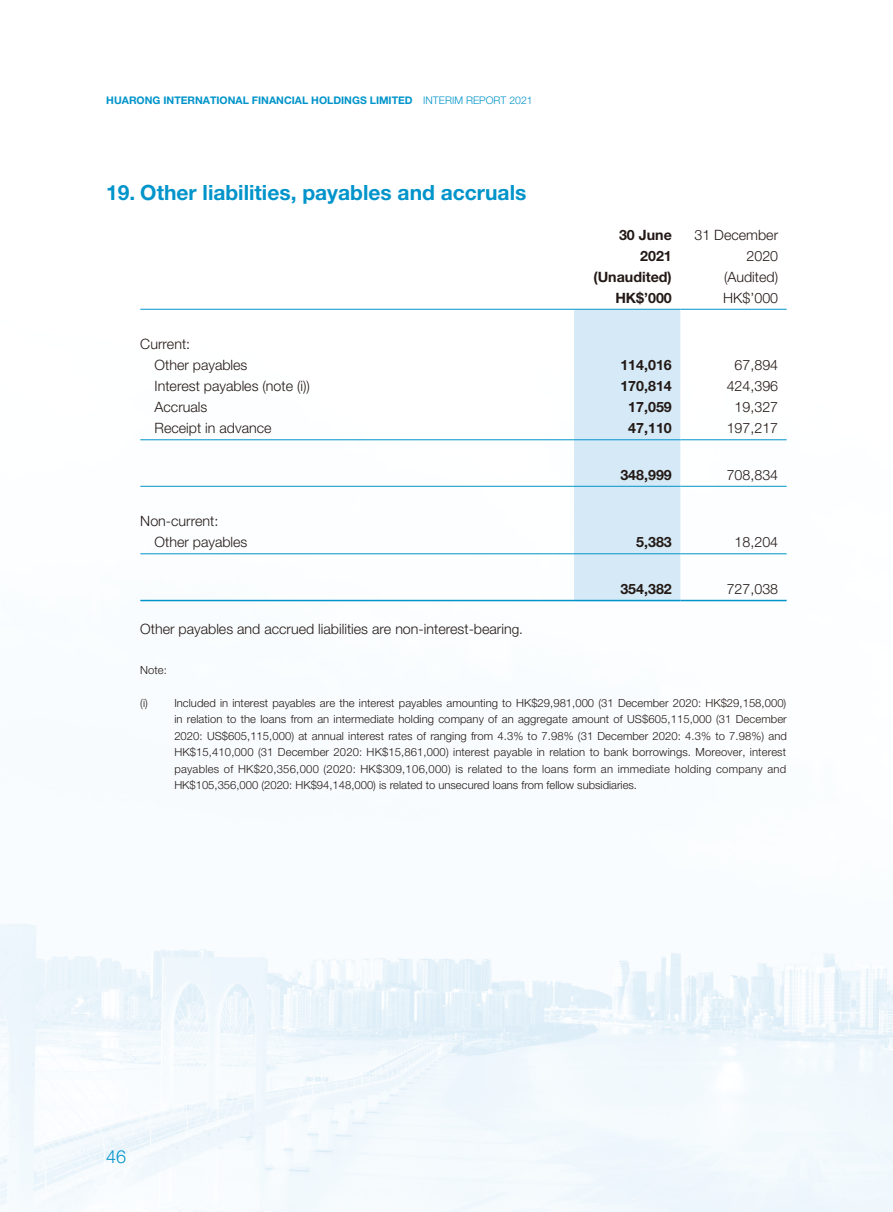
<style>
.page{position:relative;width:893px;height:1212px;background:#fff}
.page>*{position:absolute;margin:0;border:0;box-sizing:border-box;transform-origin:0 0}
.t1{font:700 21px "Helvetica Neue LT Std";color:#0094ca}
.t2{font:300 18px "Helvetica Neue LT Std";color:#0094ca}
.t3{font:300 14.25px/21px "Helvetica Neue LT Std";color:#231916}
.t4{font:700 14.25px/21px "Helvetica Neue LT Std";color:#231916;text-align:right}
.t5{font:300 11.25px/16.5px "Helvetica Neue LT Std";color:#231916;text-align:justify}
.t6{font:700 10.5px "Helvetica Neue LT Std";color:#0094ca}
.s1{font-weight:300}
.s2{font-size:13.5px}
</style>
<div class="page">
<img style="left:0;top:308px;width:893px;height:904px">
<div style="left:574px;top:310px;width:106px;height:290px;background:#d5eaf6"></div>
<hr style="left:140px;top:309px;width:434px;height:1px;background:#0094ca">
<hr style="left:574px;top:309px;width:106px;height:1px;background:#0094ca">
<hr style="left:680px;top:309px;width:107px;height:1px;background:#0094ca">
<hr style="left:140px;top:439px;width:434px;height:1px;background:#0094ca">
<hr style="left:574px;top:439px;width:106px;height:1px;background:#0094ca">
<hr style="left:680px;top:439px;width:107px;height:1px;background:#0094ca">
<hr style="left:140px;top:486px;width:434px;height:1px;background:#0094ca">
<hr style="left:574px;top:486px;width:106px;height:1px;background:#0094ca">
<hr style="left:680px;top:486px;width:107px;height:1px;background:#0094ca">
<hr style="left:140px;top:553px;width:434px;height:1px;background:#0094ca">
<hr style="left:574px;top:553px;width:106px;height:1px;background:#0094ca">
<hr style="left:680px;top:553px;width:107px;height:1px;background:#0094ca">
<hr style="left:140px;top:600px;width:434px;height:1px;background:#0094ca">
<hr style="left:574px;top:600px;width:106px;height:1px;background:#0094ca">
<hr style="left:680px;top:600px;width:107px;height:1px;background:#0094ca">
<p class="t6" style="left:106px;top:94px;width:428px">HUARONG INTERNATIONAL FINANCIAL HOLDINGS LIMITED <span class="s1">INTERIM REPORT 2021</span></p>
<h1 class="t1" style="left:106px;top:180px;width:422px">19. Other liabilities, payables and accruals</h1>
<p class="t3" style="left:155px;top:333px;width:94px;text-indent:-14px">Current:<br>Other payables</p>
<p class="t4" style="left:619px;top:224px;width:54px">30 June<br>2021</p>
<p class="t3" style="left:694px;top:224px;width:85px;text-align:right">31 December<br>2020</p>
<p class="t4" style="left:593px;top:266px;width:80px">(Unaudited)</p>
<p class="t3" style="left:724px;top:266px;width:56px">(Audited)</p>
<p class="t4" style="left:615px;top:287px;width:58px">HK$’000</p>
<p class="t3" style="left:723px;top:287px;width:56px">HK$’000</p>
<p class="t4" style="left:620px;top:354px;width:53px">114,016</p>
<p class="t3" style="left:735px;top:354px;width:45px">67,894</p>
<p class="t3" style="left:155px;top:375px;width:157px">Interest payables (note (i))</p>
<p class="t4" style="left:620px;top:375px;width:53px">170,814</p>
<p class="t3" style="left:727px;top:375px;width:53px">424,396</p>
<p class="t3" style="left:155px;top:396px;width:54px">Accruals</p>
<p class="t4" style="left:628px;top:396px;width:45px">17,059</p>
<p class="t3" style="left:735px;top:396px;width:45px">19,327</p>
<p class="t3" style="left:155px;top:417px;width:118px">Receipt in advance</p>
<p class="t4" style="left:628px;top:417px;width:45px">47,110</p>
<p class="t3" style="left:727px;top:417px;width:53px">197,217</p>
<p class="t4" style="left:620px;top:464px;width:53px">348,999</p>
<p class="t3" style="left:727px;top:464px;width:53px">708,834</p>
<p class="t3" style="left:155px;top:510px;width:94px;text-indent:-14px">Non-current:<br>Other payables</p>
<p class="t4" style="left:636px;top:531px;width:37px">5,383</p>
<p class="t3" style="left:735px;top:531px;width:45px">18,204</p>
<p class="t4" style="left:620px;top:578px;width:53px">354,382</p>
<p class="t3" style="left:727px;top:578px;width:53px">727,038</p>
<p class="t3" style="left:140px;top:618px;width:384px">Other payables and accrued liabilities are non-interest-bearin<span class="s2">g.</span></p>
<p class="t5" style="left:140px;top:661px;width:28px">Note:</p>
<p class="t5" style="left:174px;top:694px;width:614px;text-indent:-34px">(i) Included in interest payables are the interest payables amounting to HK$29,981,000 (31 December 2020: HK$29,158,000) in relation to the loans from an intermediate holding company of an aggregate amount of US$605,115,000 (31 December 2020: US$605,115,000) at annual interest rates of ranging from 4.3% to 7.98% (31 December 2020: 4.3% to 7.98%) and HK$15,410,000 (31 December 2020: HK$15,861,000) interest payable in relation to bank borrowings. Moreover, interest payables of HK$20,356,000 (2020: HK$309,106,000) is related to the loans form an immediate holding company and HK$105,356,000 (2020: HK$94,148,000) is related to unsecured loans from fellow subsidiaries.</p>
<h2 class="t2" style="left:106px;top:1146px;width:22px">46</h2>
</div>
